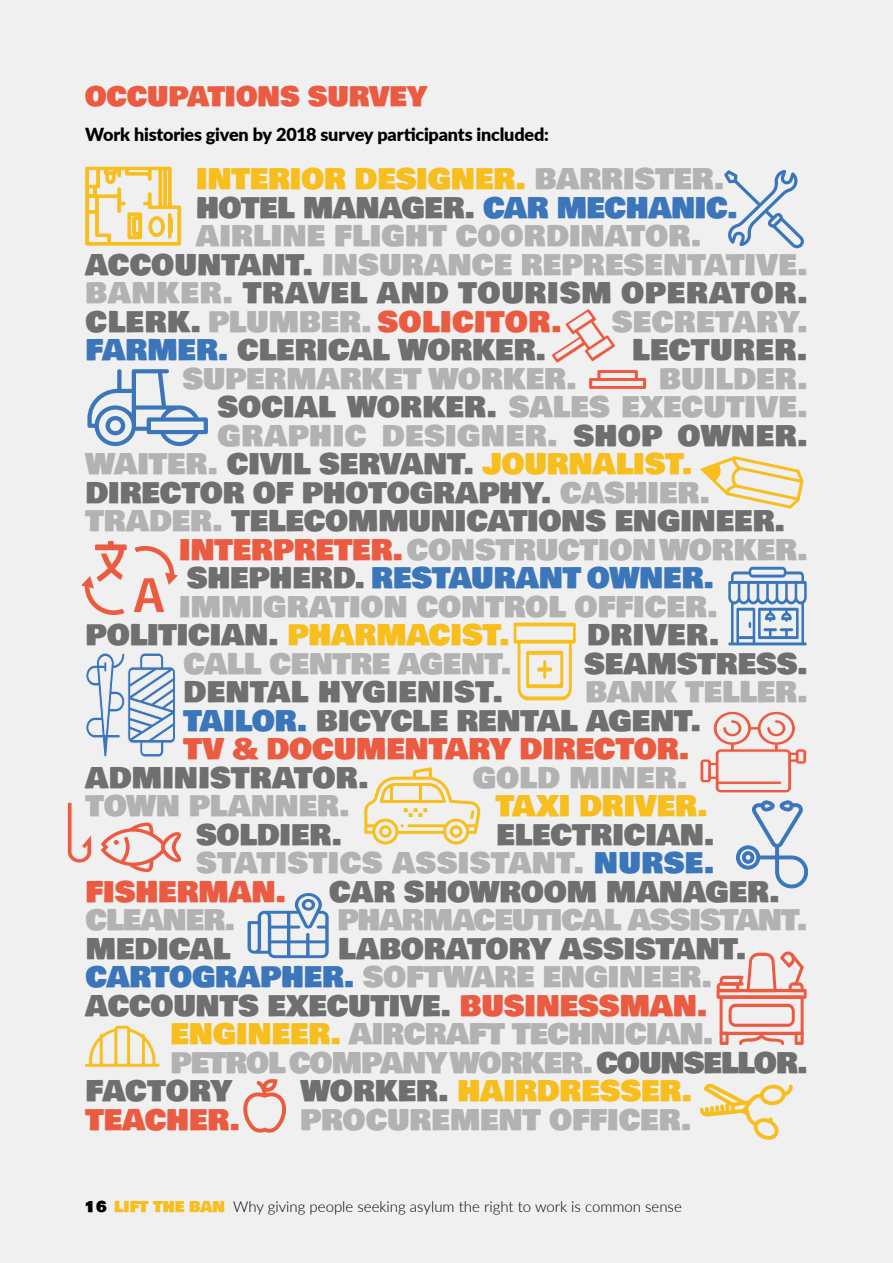
<style>
.page{position:relative;width:893px;height:1263px;background:#f0f0f0}
.page>*{position:absolute;margin:0;border:0;box-sizing:border-box;transform-origin:0 0}
.t1{font:28.5px/28.5px "Bowlby One SC";color:#706f6f}
.t2{font:28.5px "Bowlby One SC";color:#b3b2b2}
.t3{font:28.5px/28.5px "Bowlby One SC";color:#eb5b42}
.t4{font:28.5px "Bowlby One SC";letter-spacing:-.03em;color:#b3b2b2}
.t5{font:28.5px "Bowlby One SC";color:#f7be1d}
.t6{font:28.5px "Bowlby One SC";letter-spacing:.02em;color:#b3b2b2}
.t7{font:28.5px "Bowlby One SC";letter-spacing:.03em;color:#706f6f}
.t8{font:28.5px "Bowlby One SC";letter-spacing:-.02em;color:#b3b2b2}
.t9{font:28.5px "Bowlby One SC";color:#3b76bb}
.t10{font:28.5px "Bowlby One SC";letter-spacing:.02em;color:#706f6f}
.t11{font:27px "Bowlby One SC";letter-spacing:-.005em;color:#eb5b42}
.t12{font:900 18px "Lato";letter-spacing:-.01em;color:#000}
.t13{font:300 15px "Lato";color:#000}
.s1{color:#b3b2b2}
.s2{color:#3b76bb}
.s3{color:#706f6f}
.s4{color:#f7be1d}
.s5{color:#eb5b42}
.s6{font-family:"Bowlby One SC";font-weight:400}
.s7{font-family:"Bowlby One SC";font-weight:400;color:#f7be1d}
</style>
<div class="page">
<svg style="left:85px;top:167px;width:96px;height:78px"></svg>
<svg style="left:552px;top:309px;width:63px;height:54px"></svg>
<svg style="left:589px;top:370px;width:58px;height:19px"></svg>
<svg style="left:87px;top:369px;width:121px;height:78px"></svg>
<svg style="left:724px;top:170px;width:80px;height:78px"></svg>
<svg style="left:700px;top:456px;width:104px;height:53px"></svg>
<svg style="left:728px;top:567px;width:79px;height:78px"></svg>
<svg style="left:513px;top:622px;width:63px;height:79px"></svg>
<svg style="left:81px;top:541px;width:97px;height:216px"></svg>
<svg style="left:700px;top:711px;width:107px;height:82px"></svg>
<svg style="left:363px;top:766px;width:118px;height:79px"></svg>
<svg style="left:101px;top:822px;width:80px;height:51px"></svg>
<svg style="left:67px;top:802px;width:25px;height:61px"></svg>
<svg style="left:736px;top:800px;width:72px;height:88px"></svg>
<svg style="left:717px;top:951px;width:90px;height:94px"></svg>
<svg style="left:248px;top:893px;width:81px;height:65px"></svg>
<svg style="left:85px;top:1025px;width:75px;height:42px"></svg>
<svg style="left:243px;top:1079px;width:43px;height:54px"></svg>
<svg style="left:700px;top:1083px;width:93px;height:57px"></svg>
<p class="t11" style="left:85px;top:76px;width:344px">OCCUPATIONS SURVEY</p>
<p class="t12" style="left:85px;top:121px;width:465px">Work histories given by 2018 survey participants included:</p>
<p class="t5" style="left:196px;top:158px;width:530px">INTERIOR DESIGNER. <span class="s1">BARRISTER.</span></p>
<p class="t1" style="left:196px;top:194px;width:543px">HOTEL MANAGER. <span class="s2">CAR MECHANIC.</span></p>
<p class="t2" style="left:196px;top:215px;width:507px">AIRLINE FLIGHT COORDINATOR.</p>
<p class="t2" style="left:86px;top:243px;width:724px"><span class="s3">ACCOUNTANT.</span> INSURANCE REPRESENTATIVE.</p>
<p class="t7" style="left:86px;top:272px;width:724px"><span class="s1">BANKER.</span> TRAVEL AND TOURISM OPERATOR.</p>
<p class="t3" style="left:86px;top:308px;width:478px"><span class="s3">CLERK.</span> <span class="s1">PLUMBER.</span> SOLICITOR.</p>
<p class="t6" style="left:612px;top:300px;width:198px">SECRETARY.</p>
<p class="t1" style="left:86px;top:336px;width:462px"><span class="s2">FARMER.</span> CLERICAL WORKER.</p>
<p class="t10" style="left:632px;top:329px;width:177px">LECTURER.</p>
<p class="t2" style="left:182px;top:357px;width:396px">SUPERMARKET WORKER.</p>
<p class="t2" style="left:659px;top:357px;width:150px">BUILDER.</p>
<p class="t2" style="left:217px;top:386px;width:592px"><span class="s3">SOCIAL WORKER.</span> SALES EXECUTIVE.</p>
<p class="t6" style="left:217px;top:414px;width:592px">GRAPHIC DESIGNER. <span class="s3">SHOP OWNER.</span></p>
<p class="t1" style="left:86px;top:450px;width:609px"><span class="s1">WAITER.</span> CIVIL SERVANT. <span class="s4">JOURNALIST.</span></p>
<p class="t1" style="left:86px;top:479px;width:626px">DIRECTOR OF PHOTOGRAPHY. <span class="s1">CASHIER.</span></p>
<p class="t1" style="left:86px;top:507px;width:701px"><span class="s1">TRADER.</span> TELECOMMUNICATIONS ENGINEER.</p>
<p class="t2" style="left:179px;top:528px;width:630px"><span class="s5">INTERPRETER.</span> CONSTRUCTION WORKER.</p>
<p class="t9" style="left:187px;top:557px;width:529px"><span class="s3">SHEPHERD.</span> RESTAURANT OWNER.</p>
<p class="t2" style="left:179px;top:585px;width:540px">IMMIGRATION CONTROL OFFICER.</p>
<p class="t1" style="left:86px;top:621px;width:426px">POLITICIAN. <span class="s4">PHARMACIST.</span></p>
<p class="t1" style="left:587px;top:621px;width:134px">DRIVER.</p>
<p class="t2" style="left:183px;top:642px;width:330px">CALL CENTRE AGENT.</p>
<p class="t1" style="left:584px;top:650px;width:225px">SEAMSTRESS.</p>
<p class="t1" style="left:183px;top:678px;width:321px">DENTAL HYGIENIST.</p>
<p class="t3" style="left:183px;top:678px;width:626px;text-indent:402px"><span class="s1">BANK TELLER.<br></span><span class="s2">TAILOR.</span> <span class="s3">BICYCLE RENTAL AGENT.<br></span>TV &amp; DOCUMENTARY DIRECTOR.</p>
<p class="t1" style="left:86px;top:764px;width:285px">ADMINISTRATOR.</p>
<p class="t2" style="left:473px;top:756px;width:216px">GOLD MINER.</p>
<p class="t2" style="left:86px;top:785px;width:266px">TOWN PLANNER.</p>
<p class="t5" style="left:496px;top:785px;width:214px">TAXI DRIVER.</p>
<p class="t1" style="left:196px;top:821px;width:148px">SOLDIER.</p>
<p class="t1" style="left:496px;top:821px;width:220px">ELECTRICIAN.</p>
<p class="t2" style="left:196px;top:842px;width:520px">STATISTICS ASSISTANT. <span class="s2">NURSE.</span></p>
<p class="t3" style="left:86px;top:878px;width:202px">FISHERMAN.</p>
<p class="t1" style="left:329px;top:878px;width:452px">CAR SHOWROOM MANAGER.</p>
<p class="t4" style="left:86px;top:899px;width:151px">CLEANER.</p>
<p class="t4" style="left:337px;top:899px;width:471px">PHARMACEUTICAL ASSISTANT.</p>
<p class="t1" style="left:86px;top:935px;width:146px">MEDICAL</p>
<p class="t1" style="left:86px;top:935px;width:663px;text-indent:253px">LABORATORY ASSISTANT.<br><span class="s2">CARTOGRAPHER.</span> <span class="s1">SOFTWARE ENGINEER.<br></span>ACCOUNTS EXECUTIVE. <span class="s5">BUSINESSMAN.</span></p>
<p class="t8" style="left:171px;top:1013px;width:544px"><span class="s4">ENGINEER.</span> AIRCRAFT TECHNICIAN.</p>
<p class="t4" style="left:171px;top:1041px;width:639px">PETROL COMPANY WORKER. <span class="s3">COUNSELLOR.</span></p>
<p class="t1" style="left:86px;top:1077px;width:148px">FACTORY</p>
<p class="t5" style="left:301px;top:1070px;width:393px"><span class="s3">WORKER.</span> HAIRDRESSER.</p>
<p class="t3" style="left:86px;top:1106px;width:156px">TEACHER.</p>
<p class="t2" style="left:300px;top:1098px;width:393px">PROCUREMENT OFFICER.</p>
<p class="t13" style="left:85px;top:1196px;width:599px"><span class="s6">16</span> <span class="s7">LIFT THE BAN</span> Why giving people seeking asylum the right to work is common sense</p>
</div>
